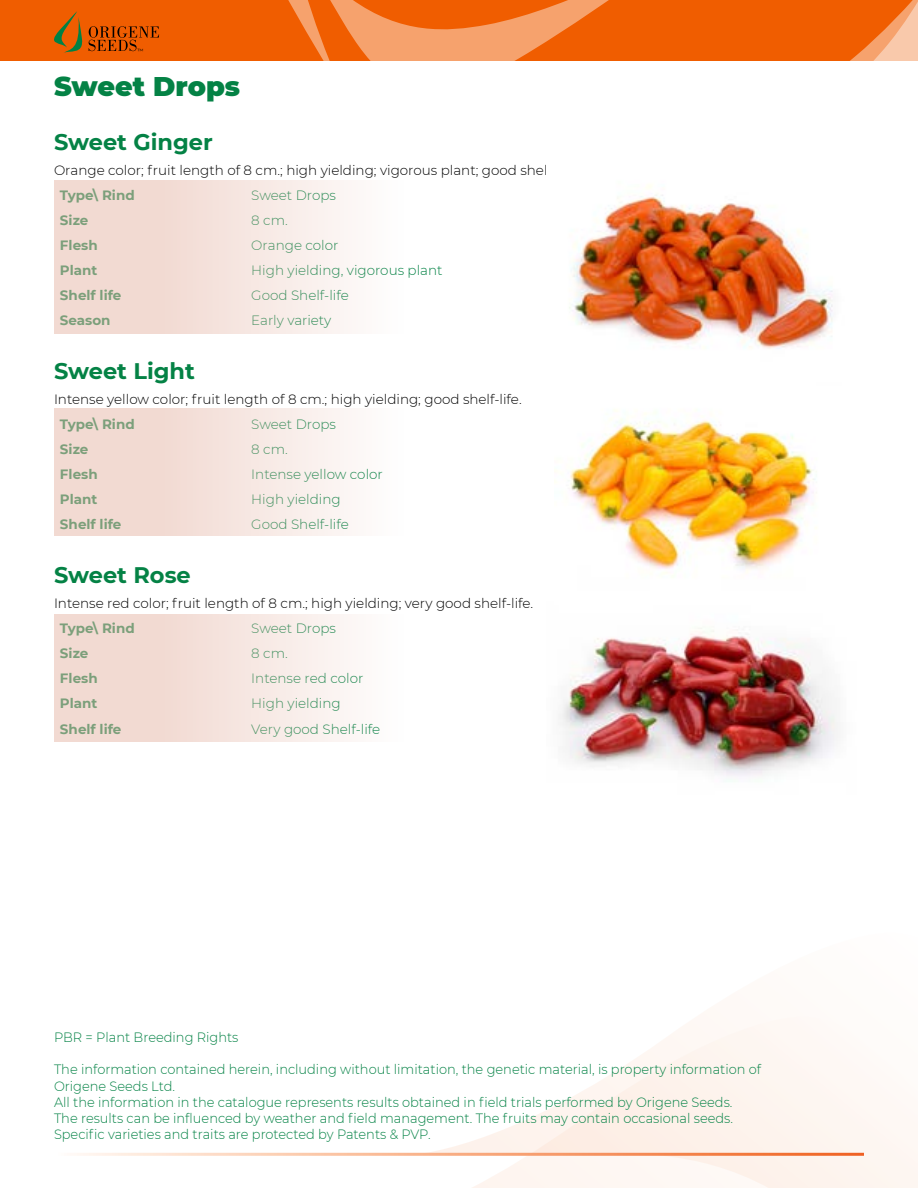
<style>
.page{position:relative;width:918px;height:1188px;background:#fff}
.page>*{position:absolute;margin:0;border:0;box-sizing:border-box;transform-origin:0 0}
.t1{font:900 27px "Montserrat";color:#048245}
.t2{font:700 22.5px "Montserrat";color:#048245}
.t3{font:300 13.5px/16.2px "Montserrat";color:#048245;scale:.96 1}
.t4{font:300 13.5px "Montserrat";color:#000}
.t5{font:300 13.5px "Montserrat";color:#048245}
.t6{font:700 13.5px "Montserrat";color:#048245}
.t7{font:6px "Montserrat";color:#000}
</style>
<div class="page">
<svg style="left:408px;top:1018px;width:510px;height:170px"></svg>
<div style="left:54px;top:181px;width:516px;height:153px;background:linear-gradient(to right,#f0d4cb,#fff)"></div>
<div style="left:54px;top:408px;width:516px;height:128px;background:linear-gradient(to right,#f0d4cb,#fff)"></div>
<div style="left:54px;top:614px;width:516px;height:128px;background:linear-gradient(to right,#f0d4cb,#fff)"></div>
<hr style="left:54px;top:1153px;width:810px;height:3px;background:#fff">
<img style="left:547px;top:614px;width:291px;height:168px">
<img style="left:554px;top:408px;width:263px;height:169px">
<div style="left:0;top:0;width:918px;height:60px;background:#f05d00"></div>
<svg style="left:288px;top:0;width:630px;height:60px"></svg>
<img style="left:547px;top:181px;width:286px;height:168px">
<svg style="left:54px;top:11px;width:105px;height:42px"></svg>
<p class="t7" style="left:138px;top:47px;width:8px">™</p>
<h1 class="t1" style="left:54px;top:66px;width:188px">Sweet Drops</h1>
<h2 class="t2" style="left:54px;top:126px;width:160px">Sweet Ginger</h2>
<p class="t4" style="left:54px;top:161px;width:527px">Orange color; fruit length of 8 cm.; high yielding; vigorous plant; good shelf-life.</p>
<p class="t6" style="left:60px;top:186px;width:76px">Type\ Rind</p>
<p class="t5" style="left:251px;top:186px;width:86px">Sweet Drops</p>
<p class="t6" style="left:60px;top:211px;width:30px">Size</p>
<p class="t5" style="left:251px;top:211px;width:38px">8 cm.</p>
<p class="t6" style="left:60px;top:236px;width:39px">Flesh</p>
<p class="t5" style="left:251px;top:236px;width:89px">Orange color</p>
<p class="t6" style="left:60px;top:261px;width:39px">Plant</p>
<p class="t5" style="left:251px;top:261px;width:193px">High yielding, vigorous plant</p>
<p class="t6" style="left:60px;top:286px;width:63px">Shelf life</p>
<p class="t5" style="left:251px;top:286px;width:99px">Good Shelf-life</p>
<p class="t6" style="left:60px;top:311px;width:52px">Season</p>
<p class="t5" style="left:251px;top:311px;width:82px">Early variety</p>
<h2 class="t2" style="left:54px;top:355px;width:142px">Sweet Light</h2>
<p class="t4" style="left:54px;top:390px;width:469px">Intense yellow color; fruit length of 8 cm.; high yielding; good shelf-life.</p>
<p class="t6" style="left:60px;top:415px;width:76px">Type\ Rind</p>
<p class="t5" style="left:251px;top:415px;width:86px">Sweet Drops</p>
<p class="t6" style="left:60px;top:440px;width:30px">Size</p>
<p class="t5" style="left:251px;top:440px;width:38px">8 cm.</p>
<p class="t6" style="left:60px;top:465px;width:39px">Flesh</p>
<p class="t5" style="left:251px;top:465px;width:133px">Intense yellow color</p>
<p class="t6" style="left:60px;top:490px;width:39px">Plant</p>
<p class="t5" style="left:251px;top:490px;width:91px">High yielding</p>
<p class="t6" style="left:60px;top:515px;width:63px">Shelf life</p>
<p class="t5" style="left:251px;top:516px;width:99px">Good Shelf-life</p>
<h2 class="t2" style="left:54px;top:559px;width:138px">Sweet Rose</h2>
<p class="t4" style="left:54px;top:594px;width:481px">Intense red color; fruit length of 8 cm.; high yielding; very good shelf-life.</p>
<p class="t6" style="left:60px;top:619px;width:76px">Type\ Rind</p>
<p class="t5" style="left:251px;top:619px;width:86px">Sweet Drops</p>
<p class="t6" style="left:60px;top:644px;width:30px">Size</p>
<p class="t5" style="left:251px;top:644px;width:38px">8 cm.</p>
<p class="t6" style="left:60px;top:669px;width:39px">Flesh</p>
<p class="t5" style="left:251px;top:669px;width:114px">Intense red color</p>
<p class="t6" style="left:60px;top:694px;width:39px">Plant</p>
<p class="t5" style="left:251px;top:695px;width:91px">High yielding</p>
<p class="t6" style="left:60px;top:719px;width:63px">Shelf life</p>
<p class="t5" style="left:251px;top:720px;width:130px">Very good Shelf-life</p>
<p class="t3" style="left:54px;top:1029px;width:194px">PBR = Plant Breeding Rights</p>
<p class="t3" style="left:54px;top:1061px;width:738px">The information contained herein, including without limitation, the genetic material, is property information of Origene Seeds Ltd.<br>All the information in the catalogue represents results obtained in field trials performed by Origene Seeds.<br>The results can be influenced by weather and field management. The fruits may contain occasional seeds.<br>Specific varieties and traits are protected by Patents &amp; PVP.</p>
</div>
